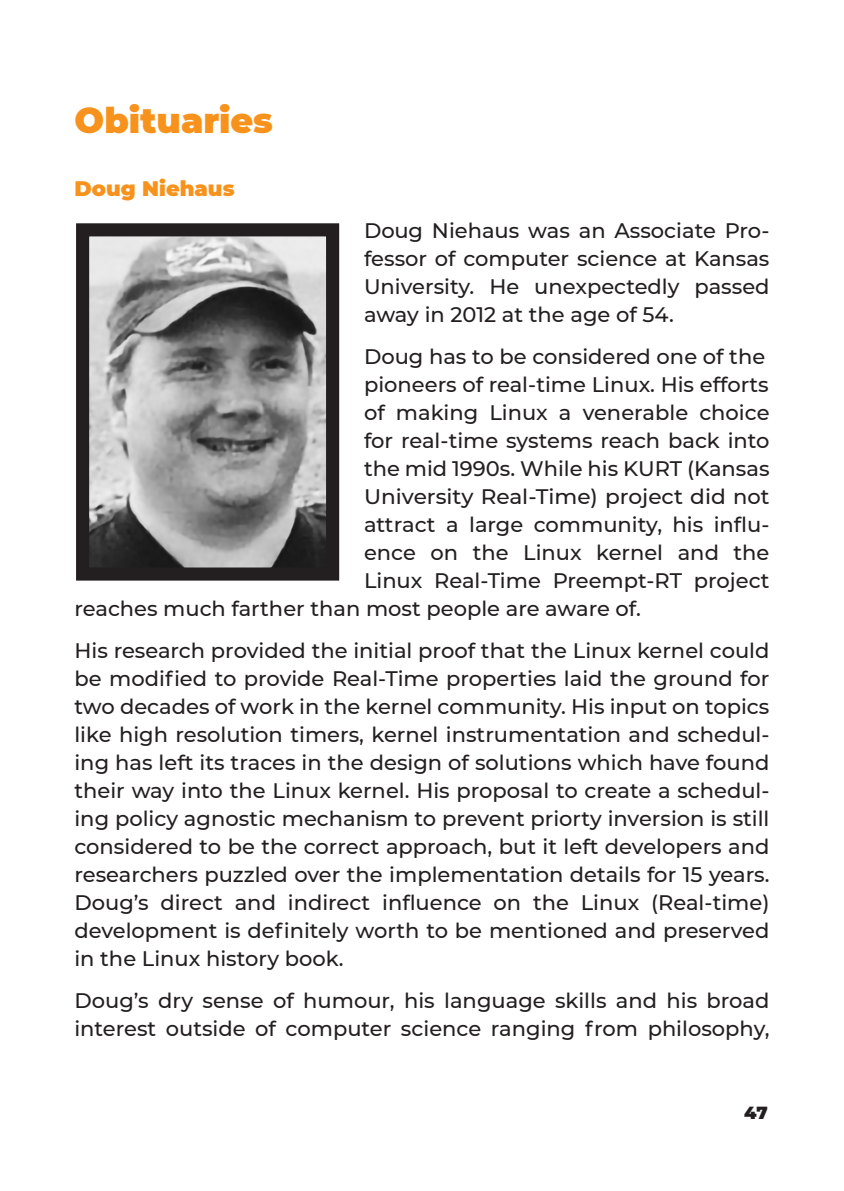
<style>
.page{position:relative;width:844px;height:1191px;background:#fff}
.page>*{position:absolute;margin:0;border:0;box-sizing:border-box;transform-origin:0 0}
.t1{font:900 35px "Montserrat";color:#f7931d}
.t2{font:500 21px/28px "Montserrat";color:#231f20;text-align:justify}
.t3{font:900 21px "Montserrat";color:#f7931d}
.t4{font:900 17.5px "Montserrat";color:#231f20}
</style>
<div class="page">
<img style="left:90px;top:237px;width:235px;height:329px">
<div style="left:76px;top:223px;width:263px;height:357px;border:13px solid #231f20"></div>
<h1 class="t1" style="left:74px;top:94px;width:200px">Obituaries</h1>
<p class="t3" style="left:74px;top:173px;width:162px">Doug Niehaus</p>
<p class="t2" style="left:364px;top:216px;width:407px">Doug Niehaus was an Associate Pro&shy;fessor of computer science at Kansas University. He unexpectedly passed away in 2012 at the age of 54.</p>
<p class="t2" style="left:364px;top:342px;width:402px">Doug has to be considered one of the</p>
<p class="t2" style="left:364px;top:370px;width:406px">pioneers of real-time Linux. His efforts</p>
<p class="t2" style="left:364px;top:398px;width:407px">of making Linux a venerable choice</p>
<p class="t2" style="left:364px;top:426px;width:407px">for real-time systems reach back into</p>
<p class="t2" style="left:364px;top:454px;width:407px">the mid 1990s. While his KURT (Kansas</p>
<p class="t2" style="left:364px;top:482px;width:407px">University Real-Time) project did not</p>
<p class="t2" style="left:364px;top:510px;width:404px">attract a large community, his influ‑</p>
<p class="t2" style="left:364px;top:538px;width:407px">ence on the Linux kernel and the</p>
<p class="t2" style="left:364px;top:566px;width:407px">Linux Real-Time Preempt-RT project</p>
<p class="t2" style="left:74px;top:594px;width:567px">reaches much farther than most people are aware of.</p>
<p class="t2" style="left:74px;top:636px;width:696px">His research provided the initial proof that the Linux kernel could be modified to provide Real-Time properties laid the ground for two decades of work in the kernel community. His input on topics like high resolution timers, kernel instrumentation and schedul&shy;ing has left its traces in the design of solutions which have found their way into the Linux kernel. His proposal to create a schedul&shy;ing policy agnostic mechanism to prevent priorty inversion is still considered to be the correct approach, but it left developers and researchers puzzled over the implementation details for 15 years.<br>Doug’s direct and indirect influence on the Linux (Real-time) development is definitely worth to be mentioned and preserved in the Linux history book.</p>
<p class="t2" style="left:74px;top:986px;width:696px">Doug’s dry sense of humour, his language skills and his broad interest outside of computer science ranging from philosophy,</p>
<p class="t4" style="left:744px;top:1099px;width:25px">47</p>
</div>
